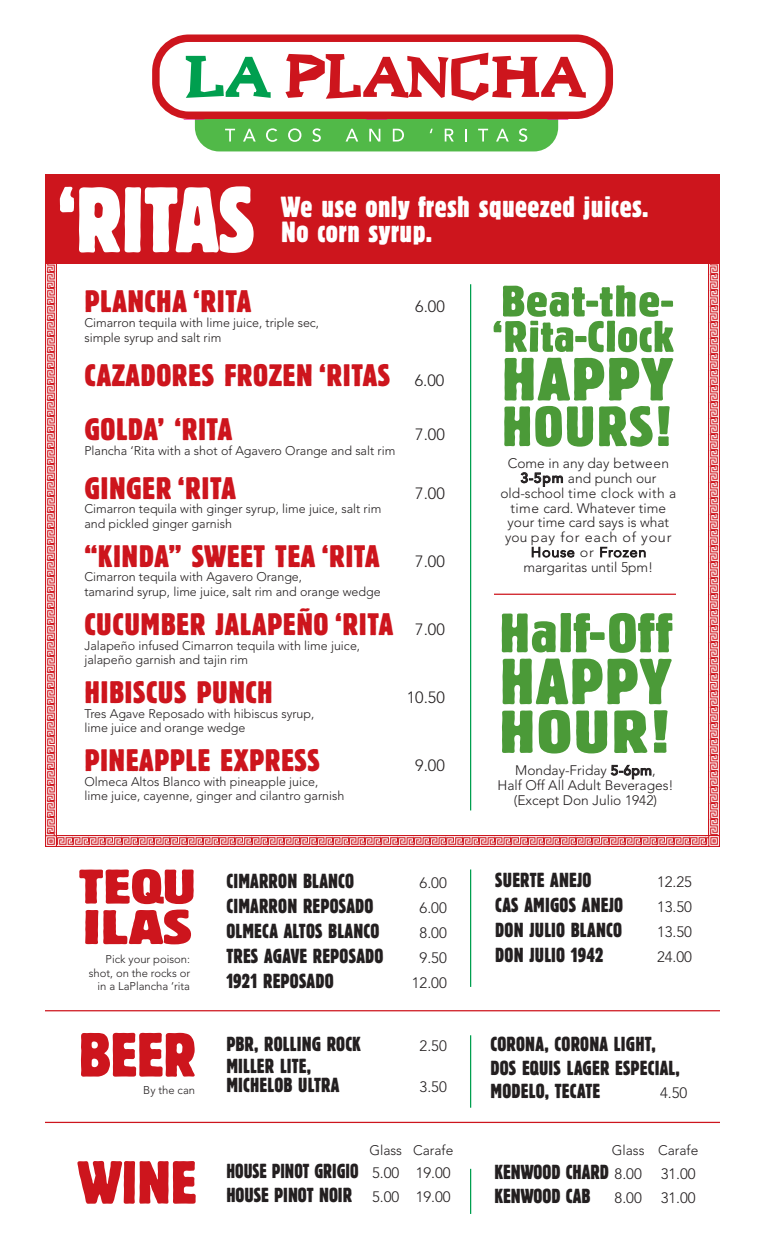
<style>
.page{position:relative;width:765px;height:1260px;background:#fff}
.page>*{position:absolute;margin:0;border:0;box-sizing:border-box;transform-origin:0 0}
.t1{font:condensed 97.62px "Block T";color:#fff;scale:.95 1}
.t2{font:67.62px "Block D Regu Extr Cond";letter-spacing:.015em;color:#4b9a38;scale:1.19 1}
.t3{font:condensed 65.5px "Block T";color:#cd151d}
.t4{font:condensed 63.75px "Block T";color:#cd151d}
.t5{font:63.25px "Block D Regu Extr Cond";letter-spacing:.015em;color:#4b9a38;scale:1.26 1}
.t6{font:62.88px "Block D Regu Extr Cond";color:#4b9a38;scale:1.33 1}
.t7{font:58.88px "Block D Regu Extr Cond";letter-spacing:.015em;color:#4b9a38;scale:1.2 1}
.t8{font:57.62px "Block D Regu Extr Cond";letter-spacing:.01em;color:#4b9a38;scale:1.23 1}
.t9{font:condensed 51.12px/40.5px "Block T";color:#cd151d;scale:1.32 1}
.t10{font:45.62px/35.4px "Block D Regu Extr Cond";letter-spacing:.01em;color:#4b9a38;scale:1.26 1}
.t11{font:32.5px/54px "Block D Regu Extr Cond";letter-spacing:.015em;color:#cd151d;scale:1.1 1}
.t12{font:30.5px/25.2px "Block D Regu Extr Cond";letter-spacing:.015em;color:#fff;scale:1.04 1}
.t13{font:21.25px/23.8px "Block D Regu Extr Cond";letter-spacing:.01em;color:#231f20}
.t14{font:21.25px/23.8px "Block D Regu Extr Cond";letter-spacing:.01em;color:#231f20;scale:.95 1}
.t15{font:300 16.25px "Avenir";color:#231f20}
.t16{font:300 15px "Avenir";color:#231f20}
.t17{font:300 13.75px/14.9px "Avenir";color:#231f20;text-align:center}
.t18{font:300 12.5px/14.8px "Avenir";color:#231f20}
.t19{font:300 11.25px/13.5px "Avenir";color:#231f20;text-align:right}
.s1{font-family:"Avenir";font-weight:300;font-size:16.25px;color:#231f20}
.s2{font-family:"Avenir";font-weight:300;font-size:15px}
.s3{font-weight:500}
</style>
<div class="page">
<img style="left:709px;top:264px;width:11px;height:571px">
<img style="left:56px;top:835px;width:664px;height:12px">
<img style="left:45px;top:264px;width:11px;height:583px">
<svg style="left:152px;top:35px;width:461px;height:84px"></svg>
<svg style="left:184px;top:119px;width:384px;height:32px;background:#68c15f"></svg>
<div style="left:45px;top:174px;width:675px;height:90px;background:#cd151d"></div>
<hr style="left:45px;top:1010px;width:675px;height:1px;background:#cd151d">
<hr style="left:45px;top:1122px;width:675px;height:1px;background:#cd151d">
<hr style="left:470px;top:1169px;width:1px;height:45px;background:#009f4f">
<hr style="left:470px;top:869px;width:1px;height:118px;background:#009f4f">
<hr style="left:470px;top:1035px;width:1px;height:73px;background:#009f4f">
<hr style="left:470px;top:284px;width:1px;height:526px;background:#009f4f">
<hr style="left:494px;top:594px;width:182px;height:1px;background:#cd151d">
<h1 class="t1" style="left:57px;top:161px;width:209px">‘RITAS</h1>
<h3 class="t12" style="left:281px;top:194px;width:355px">We use only fresh squeezed juices.<br>No corn syrup.</h3>
<h3 class="t11" style="left:84px;top:274px;width:153px">PLANCHA ‘RITA</h3>
<h3 class="t15" style="left:415px;top:300px;width:31px">6.00</h3>
<p class="t18" style="left:84px;top:316px;width:236px">Cimarron tequila with lime juice, triple sec, simple syrup and salt rim</p>
<h3 class="t11" style="left:84px;top:348px;width:329px">CAZADORES FROZEN ‘RITAS <span class="s1">6.00<br></span>GOLDA’ ‘RITA</h3>
<h3 class="t15" style="left:415px;top:428px;width:31px">7.00</h3>
<p class="t18" style="left:84px;top:444px;width:312px">Plancha ‘Rita with a shot of Agavero Orange and salt rim</p>
<h3 class="t11" style="left:84px;top:460px;width:139px">GINGER ‘RITA</h3>
<h3 class="t15" style="left:415px;top:486px;width:31px">7.00</h3>
<p class="t18" style="left:84px;top:503px;width:299px">Cimarron tequila with ginger syrup, lime juice, salt rim and pickled ginger garnish</p>
<h3 class="t11" style="left:84px;top:529px;width:329px">“KINDA” SWEET TEA ‘RITA <span class="s1">7.00</span></h3>
<p class="t18" style="left:84px;top:571px;width:298px">Cimarron tequila with Agavero Orange,<br>tamarind syrup, lime juice, salt rim and orange wedge</p>
<h3 class="t11" style="left:84px;top:597px;width:329px">CUCUMBER JALAPEÑO ‘RITA <span class="s1">7.00</span></h3>
<p class="t18" style="left:84px;top:639px;width:277px">Jalapeño infused Cimarron tequila with lime juice, jalapeño garnish and tajin rim</p>
<h3 class="t11" style="left:84px;top:665px;width:173px">HIBISCUS PUNCH</h3>
<h3 class="t15" style="left:407px;top:691px;width:40px">10.50</h3>
<p class="t18" style="left:84px;top:707px;width:232px">Tres Agave Reposado with hibiscus syrup, lime juice and orange wedge</p>
<h3 class="t11" style="left:84px;top:733px;width:216px">PINEAPPLE EXPRESS</h3>
<h3 class="t15" style="left:415px;top:759px;width:31px">9.00</h3>
<p class="t18" style="left:84px;top:775px;width:262px">Olmeca Altos Blanco with pineapple juice, lime juice, cayenne, ginger and cilantro garnish</p>
<h3 class="t9" style="left:79px;top:866px;width:90px">TEQU<br>ILAS</h3>
<p class="t19" style="left:89px;top:954px;width:103px">Pick your poison: shot, on the rocks or in a LaPlancha ‘rita</p>
<h3 class="t3" style="left:79px;top:1016px;width:118px">BEER</h3>
<p class="t19" style="left:143px;top:1084px;width:53px">By the can</p>
<h3 class="t4" style="left:78px;top:1144px;width:120px">WINE</h3>
<h3 class="t13" style="left:226px;top:869px;width:129px">CIMARRON BLANCO</h3>
<p class="t16" style="left:420px;top:877px;width:29px">6.00</p>
<h3 class="t13" style="left:226px;top:894px;width:149px">CIMARRON REPOSADO</h3>
<p class="t16" style="left:420px;top:902px;width:29px">6.00</p>
<h3 class="t13" style="left:226px;top:919px;width:155px">OLMECA ALTOS BLANCO</h3>
<p class="t16" style="left:420px;top:927px;width:29px">8.00</p>
<h3 class="t13" style="left:226px;top:944px;width:158px">TRES AGAVE REPOSADO</h3>
<p class="t16" style="left:420px;top:952px;width:29px">9.50</p>
<h3 class="t13" style="left:226px;top:969px;width:109px">1921 REPOSADO</h3>
<p class="t16" style="left:412px;top:977px;width:37px">12.00</p>
<h3 class="t13" style="left:226px;top:1032px;width:136px">PBR, ROLLING ROCK</h3>
<p class="t16" style="left:420px;top:1040px;width:29px">2.50</p>
<h3 class="t13" style="left:226px;top:1057px;width:115px;line-height:18.8px">MILLER LITE,<br>MICHELOB ULTRA</h3>
<p class="t16" style="left:420px;top:1081px;width:29px">3.50</p>
<p class="t17" style="left:369px;top:1143px;width:85px">Glass Carafe</p>
<h3 class="t14" style="left:226px;top:1159px;width:238px">HOUSE PINOT GRIGIO <span class="s2">5.00 19.00<br></span>HOUSE PINOT NOIR <span class="s2">5.00 19.00</span></h3>
<h3 class="t10" style="left:492px;top:283px;width:145px">Beat-the-‘Rita-Clock</h3>
<h3 class="t5" style="left:502px;top:341px;width:138px">HAPPY</h3>
<h3 class="t7" style="left:502px;top:391px;width:144px">HOURS!</h3>
<p class="t17" style="left:500px;top:457px;width:177px">Come in any day between<br><span class="s3">3-5pm</span> and punch our old-school time clock with a time card. Whatever time your time card says is what you pay for each of your<br>House or Frozen margaritas until 5pm!</p>
<h3 class="t8" style="left:499px;top:599px;width:142px">Half-Off</h3>
<h2 class="t2" style="left:500px;top:641px;width:146px">HAPPY</h2>
<h3 class="t6" style="left:499px;top:694px;width:131px">HOUR!</h3>
<p class="t17" style="left:497px;top:764px;width:178px">Monday-Friday <span class="s3">5-6pm</span>,<br>Half Off All Adult Beverages! (Except Don Julio 1942)</p>
<h3 class="t13" style="left:495px;top:868px;width:98px">SUERTE ANEJO</h3>
<p class="t16" style="left:657px;top:876px;width:37px">12.25</p>
<h3 class="t13" style="left:495px;top:893px;width:129px">CAS AMIGOS ANEJO</h3>
<p class="t16" style="left:657px;top:901px;width:37px">13.50</p>
<h3 class="t13" style="left:495px;top:918px;width:128px">DON JULIO BLANCO</h3>
<p class="t16" style="left:657px;top:926px;width:37px">13.50</p>
<h3 class="t13" style="left:495px;top:943px;width:110px">DON JULIO 1942</h3>
<p class="t16" style="left:657px;top:951px;width:37px">24.00</p>
<h3 class="t13" style="left:490px;top:1032px;width:191px">CORONA, CORONA LIGHT,<br>DOS EQUIS LAGER ESPECIAL,<br>MODELO, TECATE</h3>
<p class="t16" style="left:660px;top:1087px;width:29px">4.50</p>
<p class="t17" style="left:612px;top:1144px;width:88px">Glass Carafe</p>
<h3 class="t13" style="left:494px;top:1160px;width:149px">KENWOOD CHARD <span class="s2">8.00</span></h3>
<p class="t16" style="left:661px;top:1168px;width:37px">31.00</p>
<h3 class="t13" style="left:494px;top:1184px;width:149px">KENWOOD CAB <span class="s2">8.00</span></h3>
<p class="t16" style="left:661px;top:1192px;width:37px">31.00</p>
</div>
